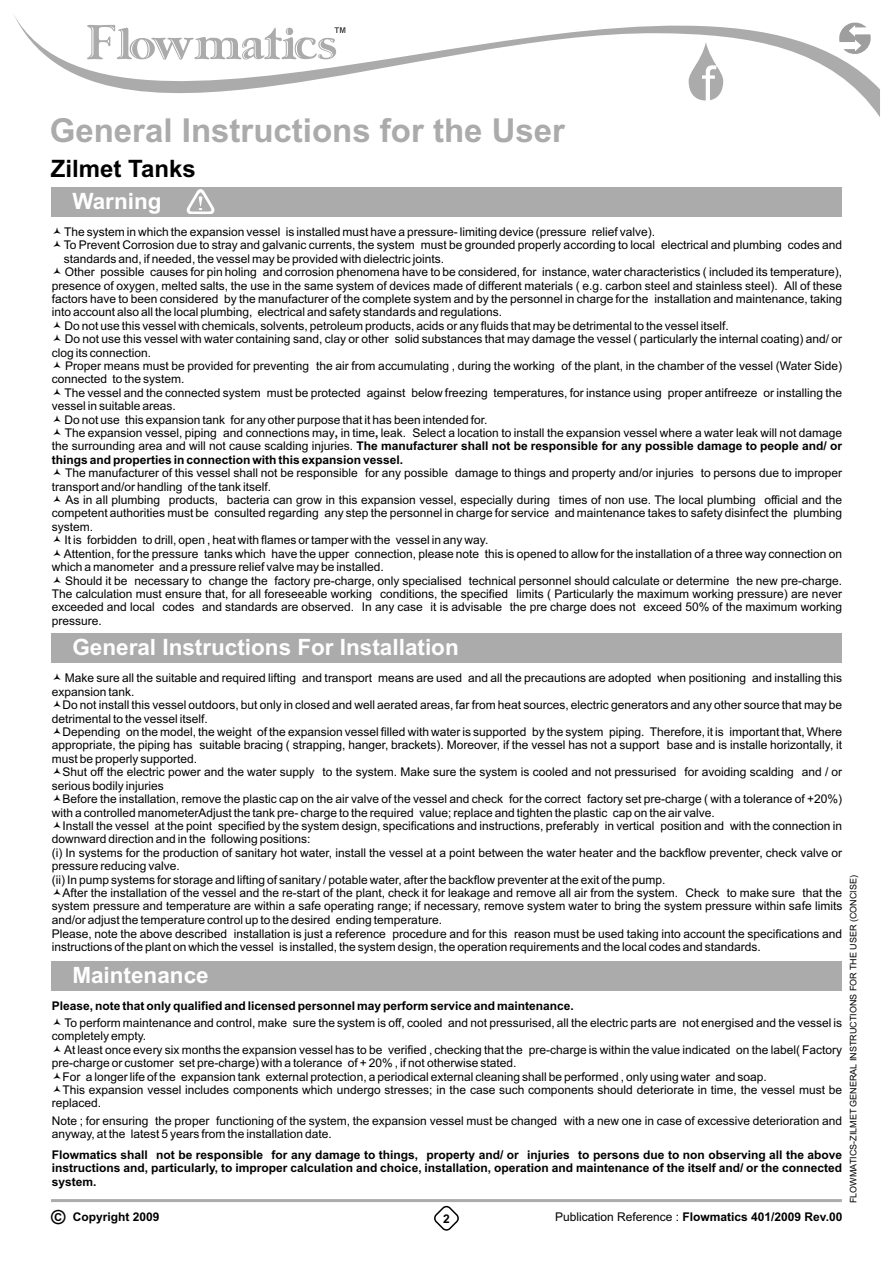
<style>
.page{position:relative;width:893px;height:1263px;background:#fff}
.page>*{position:absolute;margin:0;border:0;box-sizing:border-box;transform-origin:0 0}
.t1{font:700 33px "Arial";color:#ababab}
.t2{font:700 24px "Arial";color:#000}
.t3{font:700 22.5px "Arial";color:#fff}
.t4{font:12px/13.4px "Arial";color:#000}
.t5{font:700 12px/13.4px "Arial";color:#000;text-align:justify}
.t6{font:9px "Arial";color:#000}
.s1{font-weight:700}
.s2{font-weight:400}
.s3{font-size:19.5px}
</style>
<div class="page">
<svg style="left:14px;top:15px;width:866px;height:102px"></svg>
<svg style="left:689px;top:42px;width:34px;height:59px"></svg>
<div style="left:51px;top:187px;width:791px;height:29px;background:#ababab"></div>
<svg style="left:87px;top:25px;width:258px;height:35px"></svg>
<svg style="left:51px;top:1199px;width:791px;height:32px"></svg>
<svg style="left:839px;top:22px;width:32px;height:33px"></svg>
<svg style="left:187px;top:189px;width:27px;height:25px"></svg>
<div style="left:51px;top:633px;width:791px;height:30px;background:#ababab"></div>
<div style="left:51px;top:961px;width:791px;height:29px;background:#ababab"></div>
<h1 class="t1" style="left:50px;top:118px;width:517px">General Instructions for the User</h1>
<h2 class="t2" style="left:51px;top:160px;width:146px">Zilmet Tanks</h2>
<h3 class="t3" style="left:72px;top:192px;width:91px">Warning</h3>
<p class="t4" style="left:64px;top:226px;width:592px">The system in which the expansion vessel is installed must have a pressure- limiting device (pressure relief valve).</p>
<p class="t4" style="left:64px;top:240px;width:780px">To Prevent Corrosion due to stray and galvanic currents, the system must be grounded properly according to local electrical and plumbing codes and</p>
<p class="t4" style="left:64px;top:253px;width:382px">standards and, if needed, the vessel may be provided with dielectric joints.</p>
<p class="t4" style="left:65px;top:266px;width:779px">Other possible causes for pin holing and corrosion phenomena have to be considered, for instance, water characteristics ( included its temperature),</p>
<p class="t4" style="left:52px;top:280px;width:792px">presence of oxygen, melted salts, the use in the same system of devices made of different materials ( e.g. carbon steel and stainless steel). All of these</p>
<p class="t4" style="left:52px;top:293px;width:792px">factors have to been considered by the manufacturer of the complete system and by the personnel in charge for the installation and maintenance, taking</p>
<p class="t4" style="left:52px;top:307px;width:452px">into account also all the local plumbing, electrical and safety standards and regulations.</p>
<p class="t4" style="left:64px;top:320px;width:666px">Do not use this vessel with chemicals, solvents, petroleum products, acids or any fluids that may be detrimental to the vessel itself.</p>
<p class="t4" style="left:65px;top:333px;width:779px">Do not use this vessel with water containing sand, clay or other solid substances that may damage the vessel ( particularly the internal coating) and/ or</p>
<p class="t4" style="left:52px;top:347px;width:101px">clog its connection.</p>
<p class="t4" style="left:65px;top:360px;width:778px">Proper means must be provided for preventing the air from accumulating , during the working of the plant, in the chamber of the vessel (Water Side)</p>
<p class="t4" style="left:52px;top:374px;width:134px">connected to the system.</p>
<p class="t4" style="left:65px;top:387px;width:779px">The vessel and the connected system must be protected against below freezing temperatures, for instance using proper antifreeze or installing the</p>
<p class="t4" style="left:52px;top:400px;width:126px">vessel in suitable areas.</p>
<p class="t4" style="left:64px;top:414px;width:424px">Do not use this expansion tank for any other purpose that it has been intended for.</p>
<p class="t4" style="left:65px;top:427px;width:779px">The expansion vessel, piping and connections may<span class="s1">,</span> in time<span class="s1">,</span> leak. Select a location to install the expansion vessel where a water leak will not damage</p>
<p class="t5" style="left:52px;top:441px;width:792px"><span class="s2">the surrounding area and will not cause scalding injuries.</span> The manufacturer shall not be responsible for any possible damage to people and/ or</p>
<p class="t5" style="left:52px;top:454px;width:353px">things and properties in connection with this expansion vessel.</p>
<p class="t4" style="left:52px;top:467px;width:792px;text-indent:13px">The manufacturer of this vessel shall not be responsible for any possible damage to things and property and/or injuries to persons due to improper transport and/or handling of the tank itself.</p>
<p class="t4" style="left:65px;top:494px;width:778px">As in all plumbing products, bacteria can grow in this expansion vessel, especially during times of non use. The local plumbing official and the</p>
<p class="t4" style="left:52px;top:508px;width:792px">competent authorities must be consulted regarding any step the personnel in charge for service and maintenance takes to safety disinfect the plumbing</p>
<p class="t4" style="left:52px;top:521px;width:43px">system.</p>
<p class="t4" style="left:64px;top:534px;width:425px">It is forbidden to drill, open , heat with flames or tamper with the vessel in any way.</p>
<p class="t4" style="left:64px;top:548px;width:780px">Attention, for the pressure tanks which have the upper connection, please note this is opened to allow for the installation of a three way connection on</p>
<p class="t4" style="left:52px;top:561px;width:334px">which a manometer and a pressure relief valve may be installed.</p>
<p class="t4" style="left:65px;top:575px;width:778px">Should it be necessary to change the factory pre-charge, only specialised technical personnel should calculate or determine the new pre-charge.</p>
<p class="t4" style="left:52px;top:588px;width:792px">The calculation must ensure that, for all foreseeable working conditions, the specified limits ( Particularly the maximum working pressure) are never</p>
<p class="t4" style="left:52px;top:601px;width:792px">exceeded and local codes and standards are observed. In any case it is advisable the pre charge does not exceed 50% of the maximum working</p>
<p class="t4" style="left:52px;top:615px;width:52px">pressure.</p>
<h3 class="t3" style="left:72px;top:639px;width:388px">General Instructions For Installation</h3>
<p class="t4" style="left:52px;top:673px;width:792px;text-indent:13px">Make sure all the suitable and required lifting and transport means are used and all the precautions are adopted when positioning and installing this expansion tank.</p>
<p class="t4" style="left:52px;top:699px;width:792px;text-indent:11px">Do not install this vessel outdoors, but only in closed and well aerated areas, far from heat sources, electric generators and any other source that may be detrimental to the vessel itself.</p>
<p class="t4" style="left:52px;top:726px;width:792px;text-align:justify;text-indent:11px">Depending on the model, the weight of the expansion vessel filled with water is supported by the system piping. Therefore, it is important that, Where appropriate, the piping has suitable bracing ( strapping, hanger, brackets). Moreover, if the vessel has not a support base and is installe horizontally, it must be properly supported.</p>
<p class="t4" style="left:52px;top:766px;width:792px;text-indent:11px">Shut off the electric power and the water supply to the system. Make sure the system is cooled and not pressurised for avoiding scalding and / or serious bodily injuries</p>
<p class="t4" style="left:52px;top:793px;width:792px;text-indent:11px">Before the installation, remove the plastic cap on the air valve of the vessel and check for the correct factory set pre-charge ( with a tolerance of +20%) with a controlled manometerAdjust the tank pre- charge to the required value; replace and tighten the plastic cap on the air valve.</p>
<p class="t4" style="left:52px;top:820px;width:792px;text-indent:11px">Install the vessel at the point specified by the system design, specifications and instructions, preferably in vertical position and with the connection in downward direction and in the following positions:<br>(i) In systems for the production of sanitary hot water, install the vessel at a point between the water heater and the backflow preventer, check valve or pressure reducing valve.<br>(ii) In pump systems for storage and lifting of sanitary / potable water, after the backflow preventer at the exit of the pump.</p>
<p class="t4" style="left:52px;top:887px;width:792px;text-align:justify;text-indent:11px">After the installation of the vessel and the re-start of the plant, check it for leakage and remove all air from the system. Check to make sure that the system pressure and temperature are within a safe operating range; if necessary, remove system water to bring the system pressure within safe limits and/or adjust the temperature control up to the desired ending temperature.</p>
<p class="t6" style="left:850px;top:1203px;width:330px;rotate:-90deg">FLOWMATICS-ZILMET GENERAL INSTRUCTIONS FOR THE USER (CONCISE)</p>
<p class="t4" style="left:52px;top:928px;width:792px">Please, note the above described installation is just a reference procedure and for this reason must be used taking into account the specifications and instructions of the plant on which the vessel is installed, the system design, the operation requirements and the local codes and standards.</p>
<h3 class="t3" style="left:72px;top:966px;width:138px">Maintenance</h3>
<p class="t5" style="left:52px;top:1000px;width:524px">Please, note that only qualified and licensed personnel may perform service and maintenance.</p>
<p class="t4" style="left:52px;top:1017px;width:792px;text-indent:13px">To perform maintenance and control, make sure the system is off, cooled and not pressurised, all the electric parts are not energised and the vessel is completely empty.</p>
<p class="t4" style="left:64px;top:1044px;width:780px">At least once every six months the expansion vessel has to be verified , checking that the pre-charge is within the value indicated on the label( Factory</p>
<p class="t4" style="left:52px;top:1057px;width:466px">pre-charge or customer set pre-charge) with a tolerance of + 20% , if not otherwise stated.</p>
<p class="t4" style="left:62px;top:1071px;width:706px">For a longer life of the expansion tank external protection, a periodical external cleaning shall be performed , only using water and soap.</p>
<p class="t4" style="left:62px;top:1084px;width:781px">This expansion vessel includes components which undergo stresses; in the case such components should deteriorate in time, the vessel must be</p>
<p class="t4" style="left:52px;top:1097px;width:51px">replaced.</p>
<p class="t4" style="left:52px;top:1115px;width:792px">Note ; for ensuring the proper functioning of the system, the expansion vessel must be changed with a new one in case of excessive deterioration and anyway, at the latest 5 years from the installation date.</p>
<p class="t5" style="left:52px;top:1149px;width:792px">Flowmatics shall not be responsible for any damage to things, property and/ or injuries to persons due to non observing all the above instructions and, particularly, to improper calculation and choice, installation, operation and maintenance of the itself and/ or the connected system.</p>
<p class="t5" style="left:51px;top:1211px;width:110px"><span class="s3">©</span> Copyright 2009</p>
<p class="t5" style="left:555px;top:1211px;width:289px"><span class="s2">Publication Reference :</span> Flowmatics 401/2009 Rev.00</p>
<p class="t5" style="left:443px;top:1213px;width:8px">2</p>
</div>
